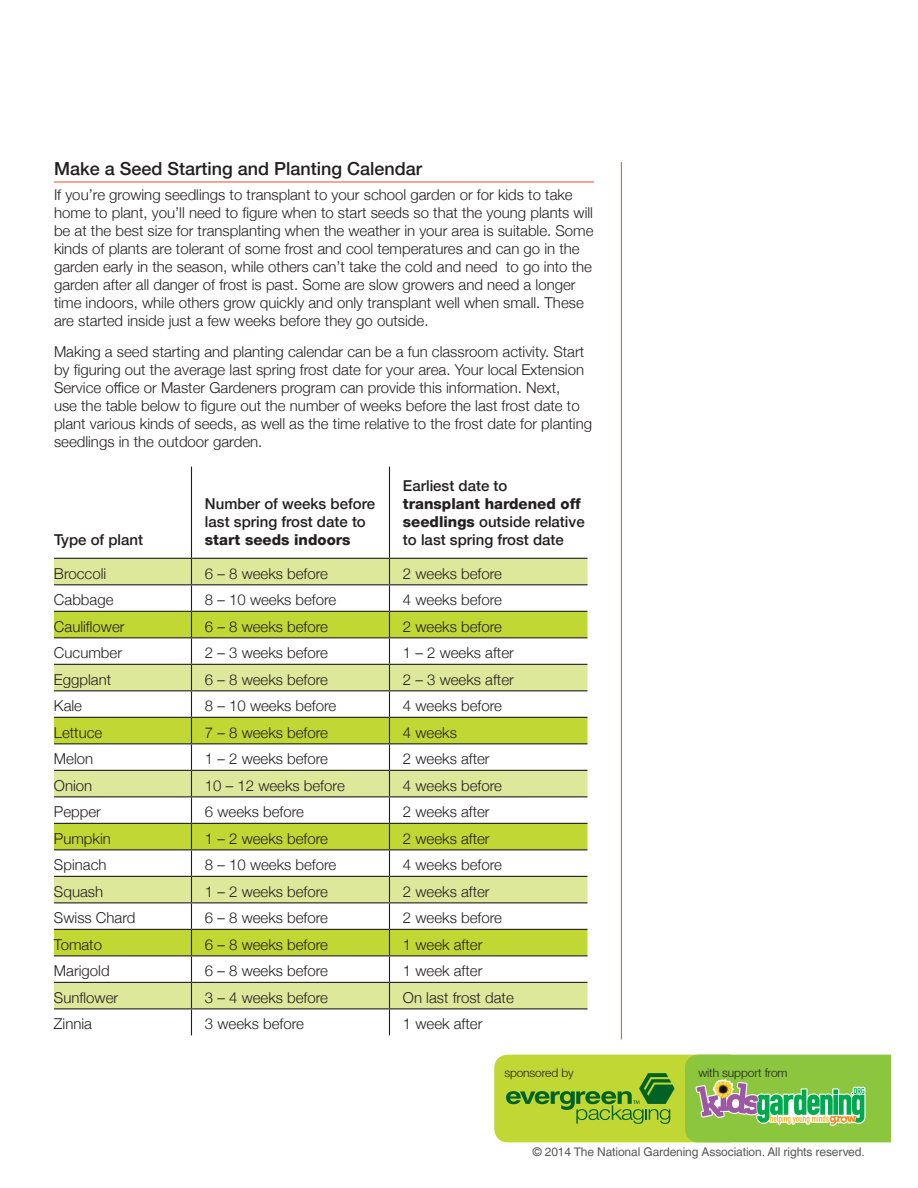
<style>
.page{position:relative;width:918px;height:1188px;background:#fff}
.page>*{position:absolute;margin:0;border:0;box-sizing:border-box;transform-origin:0 0}
.t1{font:500 18px "Helvetica Neue LT";color:#231f20}
.t2{font:300 15px/18px "Helvetica Neue";color:#231f20}
.t3{font:500 15px/18px "Helvetica Neue LT";color:#231f20}
.t4{font:800 15px "Helvetica Neue LT";color:#231f20}
.t5{font:12px "Helvetica LT";letter-spacing:-.01em;color:#57585a}
.t6{font:300 12px "Helvetica Neue LT";letter-spacing:-.01em;color:#231f20}
.s1{font-weight:800}
</style>
<div class="page">
<svg style="left:494px;top:1055px;width:397px;height:87px;background:#99c444"></svg>
<hr style="left:621px;top:162px;width:1px;height:878px;background:#f04d22">
<hr style="left:54px;top:182px;width:540px;height:1px;background:#f04d22">
<svg style="left:54px;top:559px;width:533px;height:449px"></svg>
<svg style="left:54px;top:612px;width:533px;height:343px"></svg>
<hr style="left:191px;top:467px;width:1px;height:91px;background:#231f20">
<hr style="left:389px;top:467px;width:1px;height:91px;background:#231f20">
<hr style="left:54px;top:558px;width:137px;height:1px;background:#231f20">
<hr style="left:191px;top:558px;width:198px;height:1px;background:#231f20">
<hr style="left:389px;top:558px;width:198px;height:1px;background:#231f20">
<hr style="left:54px;top:584px;width:137px;height:1px;background:#231f20">
<hr style="left:191px;top:584px;width:198px;height:1px;background:#231f20">
<hr style="left:389px;top:584px;width:198px;height:1px;background:#231f20">
<hr style="left:54px;top:611px;width:137px;height:1px;background:#231f20">
<hr style="left:191px;top:611px;width:198px;height:1px;background:#231f20">
<hr style="left:389px;top:611px;width:198px;height:1px;background:#231f20">
<hr style="left:54px;top:637px;width:137px;height:1px;background:#231f20">
<hr style="left:191px;top:637px;width:198px;height:1px;background:#231f20">
<hr style="left:389px;top:637px;width:198px;height:1px;background:#231f20">
<hr style="left:54px;top:664px;width:137px;height:1px;background:#231f20">
<hr style="left:191px;top:664px;width:198px;height:1px;background:#231f20">
<hr style="left:389px;top:664px;width:198px;height:1px;background:#231f20">
<hr style="left:54px;top:690px;width:137px;height:1px;background:#231f20">
<hr style="left:191px;top:690px;width:198px;height:1px;background:#231f20">
<hr style="left:389px;top:690px;width:198px;height:1px;background:#231f20">
<hr style="left:54px;top:717px;width:137px;height:1px;background:#231f20">
<hr style="left:191px;top:717px;width:198px;height:1px;background:#231f20">
<hr style="left:389px;top:717px;width:198px;height:1px;background:#231f20">
<hr style="left:54px;top:743px;width:137px;height:1px;background:#231f20">
<hr style="left:191px;top:743px;width:198px;height:1px;background:#231f20">
<hr style="left:389px;top:743px;width:198px;height:1px;background:#231f20">
<hr style="left:54px;top:770px;width:137px;height:1px;background:#231f20">
<hr style="left:191px;top:770px;width:198px;height:1px;background:#231f20">
<hr style="left:389px;top:770px;width:198px;height:1px;background:#231f20">
<hr style="left:54px;top:796px;width:137px;height:1px;background:#231f20">
<hr style="left:191px;top:796px;width:198px;height:1px;background:#231f20">
<hr style="left:389px;top:796px;width:198px;height:1px;background:#231f20">
<hr style="left:54px;top:823px;width:137px;height:1px;background:#231f20">
<hr style="left:191px;top:823px;width:198px;height:1px;background:#231f20">
<hr style="left:389px;top:823px;width:198px;height:1px;background:#231f20">
<hr style="left:54px;top:849px;width:137px;height:1px;background:#231f20">
<hr style="left:191px;top:849px;width:198px;height:1px;background:#231f20">
<hr style="left:389px;top:849px;width:198px;height:1px;background:#231f20">
<hr style="left:54px;top:876px;width:137px;height:1px;background:#231f20">
<hr style="left:191px;top:876px;width:198px;height:1px;background:#231f20">
<hr style="left:389px;top:876px;width:198px;height:1px;background:#231f20">
<hr style="left:54px;top:902px;width:137px;height:1px;background:#231f20">
<hr style="left:191px;top:902px;width:198px;height:1px;background:#231f20">
<hr style="left:389px;top:902px;width:198px;height:1px;background:#231f20">
<hr style="left:54px;top:929px;width:137px;height:1px;background:#231f20">
<hr style="left:191px;top:929px;width:198px;height:1px;background:#231f20">
<hr style="left:389px;top:929px;width:198px;height:1px;background:#231f20">
<hr style="left:54px;top:955px;width:137px;height:1px;background:#231f20">
<hr style="left:191px;top:955px;width:198px;height:1px;background:#231f20">
<hr style="left:389px;top:955px;width:198px;height:1px;background:#231f20">
<hr style="left:54px;top:982px;width:137px;height:1px;background:#231f20">
<hr style="left:191px;top:982px;width:198px;height:1px;background:#231f20">
<hr style="left:389px;top:982px;width:198px;height:1px;background:#231f20">
<hr style="left:54px;top:1008px;width:137px;height:1px;background:#231f20">
<hr style="left:191px;top:1008px;width:198px;height:1px;background:#231f20">
<svg style="left:191px;top:559px;width:1px;height:476px"></svg>
<hr style="left:389px;top:1008px;width:198px;height:1px;background:#231f20">
<svg style="left:389px;top:559px;width:1px;height:476px"></svg>
<p class="t1" style="left:54px;top:158px;width:370px">Make a Seed Starting and Planting Calendar</p>
<p class="t2" style="left:54px;top:184px;width:541px">If you’re growing seedlings to transplant to your school garden or for kids to take home to plant, you’ll need to figure when to start seeds so that the young plants will be at the best size for transplanting when the weather in your area is suitable. Some kinds of plants are tolerant of some frost and cool temperatures and can go in the garden early in the season, while others can’t take the cold and need to go into the garden after all danger of frost is past. Some are slow growers and need a longer time indoors, while others grow quickly and only transplant well when small. These are started inside just a few weeks before they go outside.</p>
<p class="t2" style="left:54px;top:342px;width:540px">Making a seed starting and planting calendar can be a fun classroom activity. Start by figuring out the average last spring frost date for your area. Your local Extension Service office or Master Gardeners program can provide this information. Next,<br>use the table below to figure out the number of weeks before the last frost date to plant various kinds of seeds, as well as the time relative to the frost date for planting seedlings in the outdoor garden.</p>
<p class="t3" style="left:54px;top:530px;width:91px">Type of plant</p>
<p class="t3" style="left:205px;top:494px;width:172px">Number of weeks before last spring frost date to</p>
<p class="t4" style="left:205px;top:531px;width:147px">start seeds indoors</p>
<p class="t3" style="left:403px;top:476px;width:106px">Earliest date to</p>
<p class="t3" style="left:403px;top:494px;width:183px"><span class="s1">transplant hardened off seedlings</span> outside relative to last spring frost date</p>
<p class="t2" style="left:54px;top:564px;width:54px">Broccoli</p>
<p class="t2" style="left:205px;top:564px;width:125px">6 – 8 weeks before</p>
<p class="t2" style="left:403px;top:564px;width:100px">2 weeks before</p>
<p class="t2" style="left:54px;top:590px;width:61px">Cabbage</p>
<p class="t2" style="left:205px;top:590px;width:133px">8 – 10 weeks before</p>
<p class="t2" style="left:403px;top:590px;width:100px">4 weeks before</p>
<p class="t2" style="left:54px;top:617px;width:72px">Cauliflower</p>
<p class="t2" style="left:205px;top:617px;width:125px">6 – 8 weeks before</p>
<p class="t2" style="left:403px;top:617px;width:100px">2 weeks before</p>
<p class="t2" style="left:54px;top:643px;width:70px">Cucumber</p>
<p class="t2" style="left:205px;top:643px;width:125px">2 – 3 weeks before</p>
<p class="t2" style="left:403px;top:643px;width:112px">1 – 2 weeks after</p>
<p class="t2" style="left:54px;top:670px;width:59px">Eggplant</p>
<p class="t2" style="left:205px;top:670px;width:125px">6 – 8 weeks before</p>
<p class="t2" style="left:403px;top:670px;width:112px">2 – 3 weeks after</p>
<p class="t2" style="left:54px;top:696px;width:30px">Kale</p>
<p class="t2" style="left:205px;top:696px;width:133px">8 – 10 weeks before</p>
<p class="t2" style="left:403px;top:696px;width:100px">4 weeks before</p>
<p class="t2" style="left:54px;top:723px;width:50px">Lettuce</p>
<p class="t2" style="left:205px;top:723px;width:125px">7 – 8 weeks before</p>
<p class="t2" style="left:403px;top:723px;width:55px">4 weeks</p>
<p class="t2" style="left:54px;top:749px;width:41px">Melon</p>
<p class="t2" style="left:205px;top:749px;width:125px">1 – 2 weeks before</p>
<p class="t2" style="left:403px;top:749px;width:88px">2 weeks after</p>
<p class="t2" style="left:54px;top:776px;width:40px">Onion</p>
<p class="t2" style="left:205px;top:776px;width:141px">10 – 12 weeks before</p>
<p class="t2" style="left:403px;top:776px;width:100px">4 weeks before</p>
<p class="t2" style="left:54px;top:802px;width:48px">Pepper</p>
<p class="t2" style="left:205px;top:802px;width:100px">6 weeks before</p>
<p class="t2" style="left:403px;top:802px;width:88px">2 weeks after</p>
<p class="t2" style="left:54px;top:829px;width:58px">Pumpkin</p>
<p class="t2" style="left:205px;top:829px;width:125px">1 – 2 weeks before</p>
<p class="t2" style="left:403px;top:829px;width:88px">2 weeks after</p>
<p class="t2" style="left:54px;top:855px;width:54px">Spinach</p>
<p class="t2" style="left:205px;top:855px;width:133px">8 – 10 weeks before</p>
<p class="t2" style="left:403px;top:855px;width:100px">4 weeks before</p>
<p class="t2" style="left:54px;top:882px;width:51px">Squash</p>
<p class="t2" style="left:205px;top:882px;width:125px">1 – 2 weeks before</p>
<p class="t2" style="left:403px;top:882px;width:88px">2 weeks after</p>
<p class="t2" style="left:54px;top:908px;width:83px">Swiss Chard</p>
<p class="t2" style="left:205px;top:908px;width:125px">6 – 8 weeks before</p>
<p class="t2" style="left:403px;top:908px;width:100px">2 weeks before</p>
<p class="t2" style="left:54px;top:935px;width:50px">Tomato</p>
<p class="t2" style="left:205px;top:935px;width:125px">6 – 8 weeks before</p>
<p class="t2" style="left:403px;top:935px;width:81px">1 week after</p>
<p class="t2" style="left:54px;top:961px;width:57px">Marigold</p>
<p class="t2" style="left:205px;top:961px;width:125px">6 – 8 weeks before</p>
<p class="t2" style="left:403px;top:961px;width:81px">1 week after</p>
<p class="t2" style="left:54px;top:988px;width:66px">Sunflower</p>
<p class="t2" style="left:205px;top:988px;width:125px">3 – 4 weeks before</p>
<p class="t2" style="left:403px;top:988px;width:112px">On last frost date</p>
<p class="t2" style="left:54px;top:1014px;width:40px">Zinnia</p>
<p class="t2" style="left:205px;top:1014px;width:100px">3 weeks before</p>
<p class="t2" style="left:403px;top:1014px;width:81px">1 week after</p>
<p class="t6" style="left:504px;top:1065px;width:71px">sponsored by</p>
<p class="t6" style="left:698px;top:1065px;width:91px">with support from</p>
<p class="t5" style="left:533px;top:1145px;width:333px">© 2014 The National Gardening Association. All rights reserved.</p>
</div>
